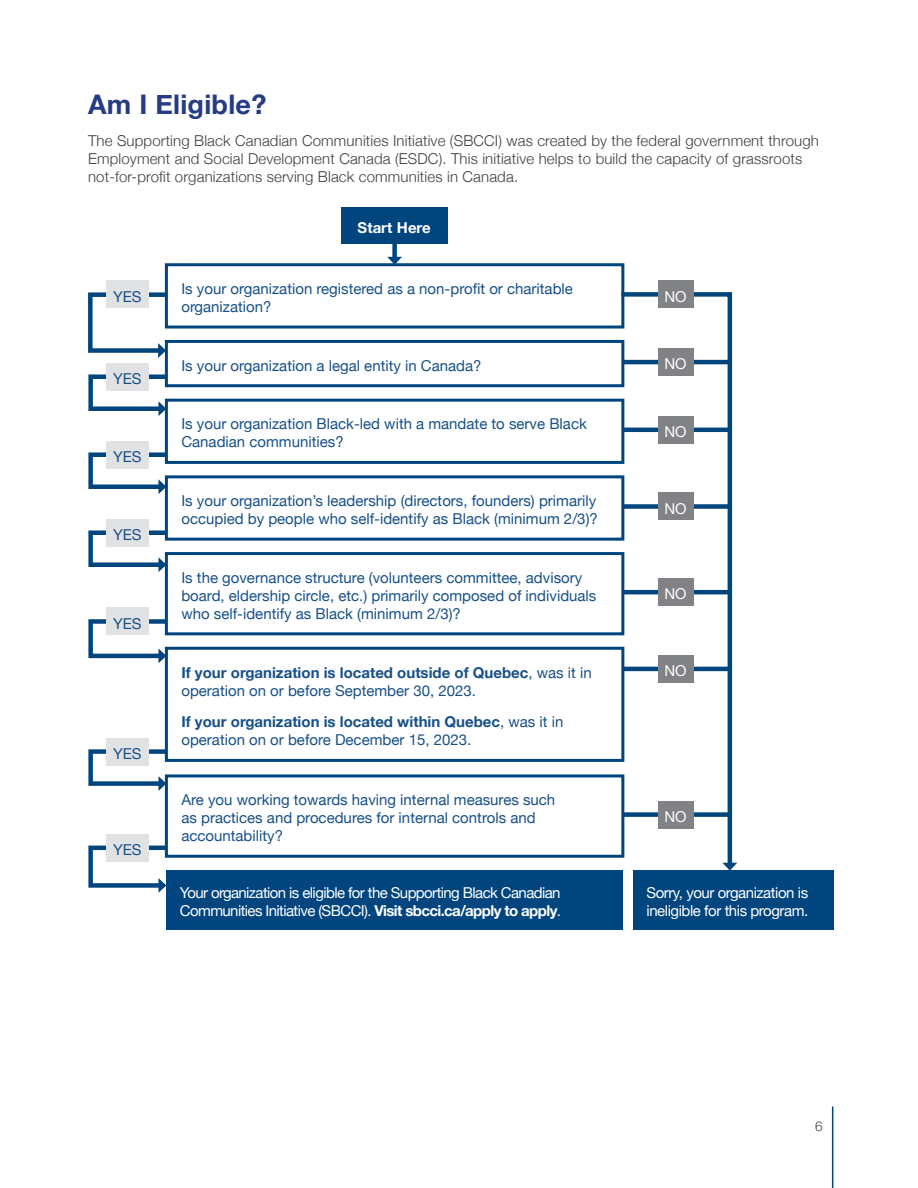
<style>
.page{position:relative;width:918px;height:1188px;background:#fff}
.page>*{position:absolute;margin:0;border:0;box-sizing:border-box;transform-origin:0 0}
.t1{font:700 27px "Helvetica Neue";letter-spacing:.01em;color:#253b84}
.t2{font:15px/18px "Helvetica Neue";color:#175088}
.t3{font:300 15px/18px "Helvetica Neue";letter-spacing:.01em;color:#3e3e3f}
.t4{font:15px/18px "Helvetica Neue";letter-spacing:-.04em;color:#fff}
.t5{font:700 15px "Helvetica Neue";color:#fff}
.t6{font:300 13.5px "Helvetica Neue";color:#3e3e3f}
.s1{font-weight:700}
</style>
<div class="page">
<hr style="left:832px;top:1106px;width:1px;height:82px;background:#01457f">
<div style="left:633px;top:871px;width:200px;height:59px;background:#01457f"></div>
<svg style="left:617px;top:290px;width:117px;height:573px"></svg>
<svg style="left:722px;top:863px;width:15px;height:8px"></svg>
<hr style="left:623px;top:360px;width:105px;height:4px;background:#01457f">
<hr style="left:623px;top:428px;width:105px;height:4px;background:#01457f">
<div style="left:623px;top:504px;width:105px;height:5px;background:#01457f"></div>
<hr style="left:623px;top:590px;width:105px;height:4px;background:#01457f">
<hr style="left:623px;top:667px;width:105px;height:4px;background:#01457f">
<div style="left:623px;top:812px;width:105px;height:5px;background:#01457f"></div>
<div style="left:165px;top:263px;width:459px;height:66px;border:3px solid #01457f"></div>
<div style="left:165px;top:399px;width:459px;height:65px;border:3px solid #01457f"></div>
<div style="left:165px;top:475px;width:459px;height:66px;border:3px solid #01457f"></div>
<div style="left:165px;top:552px;width:459px;height:83px;border:3px solid #01457f"></div>
<div style="left:165px;top:774px;width:459px;height:84px;border:3px solid #01457f"></div>
<div style="left:166px;top:871px;width:457px;height:59px;background:#01457f"></div>
<div style="left:165px;top:340px;width:459px;height:47px;border:3px solid #01457f"></div>
<div style="left:165px;top:647px;width:459px;height:115px;border:3px solid #01457f"></div>
<svg style="left:88px;top:290px;width:83px;height:68px"></svg>
<svg style="left:88px;top:372px;width:83px;height:44px"></svg>
<svg style="left:88px;top:450px;width:83px;height:44px"></svg>
<svg style="left:88px;top:528px;width:83px;height:44px"></svg>
<svg style="left:88px;top:617px;width:83px;height:46px"></svg>
<svg style="left:88px;top:747px;width:83px;height:44px"></svg>
<svg style="left:88px;top:843px;width:83px;height:50px"></svg>
<div style="left:658px;top:280px;width:35px;height:28px;background:#808285"></div>
<div style="left:106px;top:280px;width:43px;height:28px;background:#e1e2e4"></div>
<div style="left:106px;top:363px;width:43px;height:28px;background:#e1e2e4"></div>
<div style="left:106px;top:441px;width:43px;height:28px;background:#e1e2e4"></div>
<div style="left:106px;top:519px;width:43px;height:28px;background:#e1e2e4"></div>
<div style="left:106px;top:608px;width:43px;height:27px;background:#e1e2e4"></div>
<div style="left:106px;top:738px;width:43px;height:27px;background:#e1e2e4"></div>
<div style="left:106px;top:834px;width:43px;height:28px;background:#e1e2e4"></div>
<div style="left:658px;top:348px;width:35px;height:28px;background:#808285"></div>
<div style="left:658px;top:416px;width:35px;height:28px;background:#808285"></div>
<div style="left:658px;top:493px;width:35px;height:27px;background:#808285"></div>
<div style="left:658px;top:578px;width:35px;height:28px;background:#808285"></div>
<div style="left:658px;top:655px;width:35px;height:28px;background:#808285"></div>
<div style="left:658px;top:801px;width:35px;height:28px;background:#808285"></div>
<div style="left:392px;top:228px;width:5px;height:31px;background:#01457f"></div>
<svg style="left:387px;top:257px;width:15px;height:8px"></svg>
<div style="left:341px;top:208px;width:107px;height:36px;background:#01457f"></div>
<h2 class="t1" style="left:88px;top:83px;width:180px">Am I Eligible?</h2>
<p class="t3" style="left:88px;top:130px;width:732px">The Supporting Black Canadian Communities Initiative (SBCCI) was created by the federal government through<br>Employment and Social Development Canada (ESDC). This initiative helps to build the capacity of grassroots not-for-profit organizations serving Black communities in Canada.</p>
<p class="t5" style="left:358px;top:216px;width:75px">Start Here</p>
<p class="t2" style="left:181px;top:281px;width:393px">Is your organization registered as a non-profit or charitable organization?</p>
<p class="t2" style="left:113px;top:288px;width:30px">YES</p>
<p class="t4" style="left:664px;top:288px;width:24px">NO</p>
<p class="t2" style="left:113px;top:370px;width:30px">YES</p>
<p class="t2" style="left:113px;top:448px;width:30px">YES</p>
<p class="t2" style="left:113px;top:526px;width:30px">YES</p>
<p class="t2" style="left:113px;top:615px;width:30px">YES</p>
<p class="t2" style="left:113px;top:745px;width:30px">YES</p>
<p class="t2" style="left:113px;top:841px;width:30px">YES</p>
<p class="t2" style="left:181px;top:357px;width:302px">Is your organization a legal entity in Canada?</p>
<p class="t2" style="left:181px;top:416px;width:407px">Is your organization Black-led with a mandate to serve Black<br>Canadian communities?</p>
<p class="t2" style="left:181px;top:493px;width:418px">Is your organization’s leadership (directors, founders) primarily occupied by people who self-identify as Black (minimum 2/3)?</p>
<p class="t2" style="left:181px;top:569px;width:417px">Is the governance structure (volunteers committee, advisory board, eldership circle, etc.) primarily composed of individuals who self-identify as Black (minimum 2/3)?</p>
<p class="t2" style="left:181px;top:664px;width:412px"><span class="s1">If your organization is located outside of Quebec</span>, was it in operation on or before September 30, 2023.</p>
<p class="t2" style="left:181px;top:714px;width:383px"><span class="s1">If your organization is located within Quebec</span>, was it in operation on or before December 15, 2023.</p>
<p class="t2" style="left:181px;top:792px;width:375px">Are you working towards having internal measures such as practices and procedures for internal controls and accountability?</p>
<p class="t4" style="left:180px;top:885px;width:383px">Your organization is eligible for the Supporting Black Canadian<br>Communities Initiative (SBCCI). <span class="s1">Visit sbcci.ca/apply to apply</span>.</p>
<p class="t4" style="left:664px;top:356px;width:24px">NO</p>
<p class="t4" style="left:664px;top:423px;width:24px">NO</p>
<p class="t4" style="left:664px;top:500px;width:24px">NO</p>
<p class="t4" style="left:664px;top:586px;width:24px">NO</p>
<p class="t4" style="left:664px;top:663px;width:24px">NO</p>
<p class="t4" style="left:664px;top:808px;width:24px">NO</p>
<p class="t4" style="left:646px;top:885px;width:163px">Sorry, your organization is ineligible for this program.</p>
<p class="t6" style="left:815px;top:1115px;width:9px">6</p>
</div>
